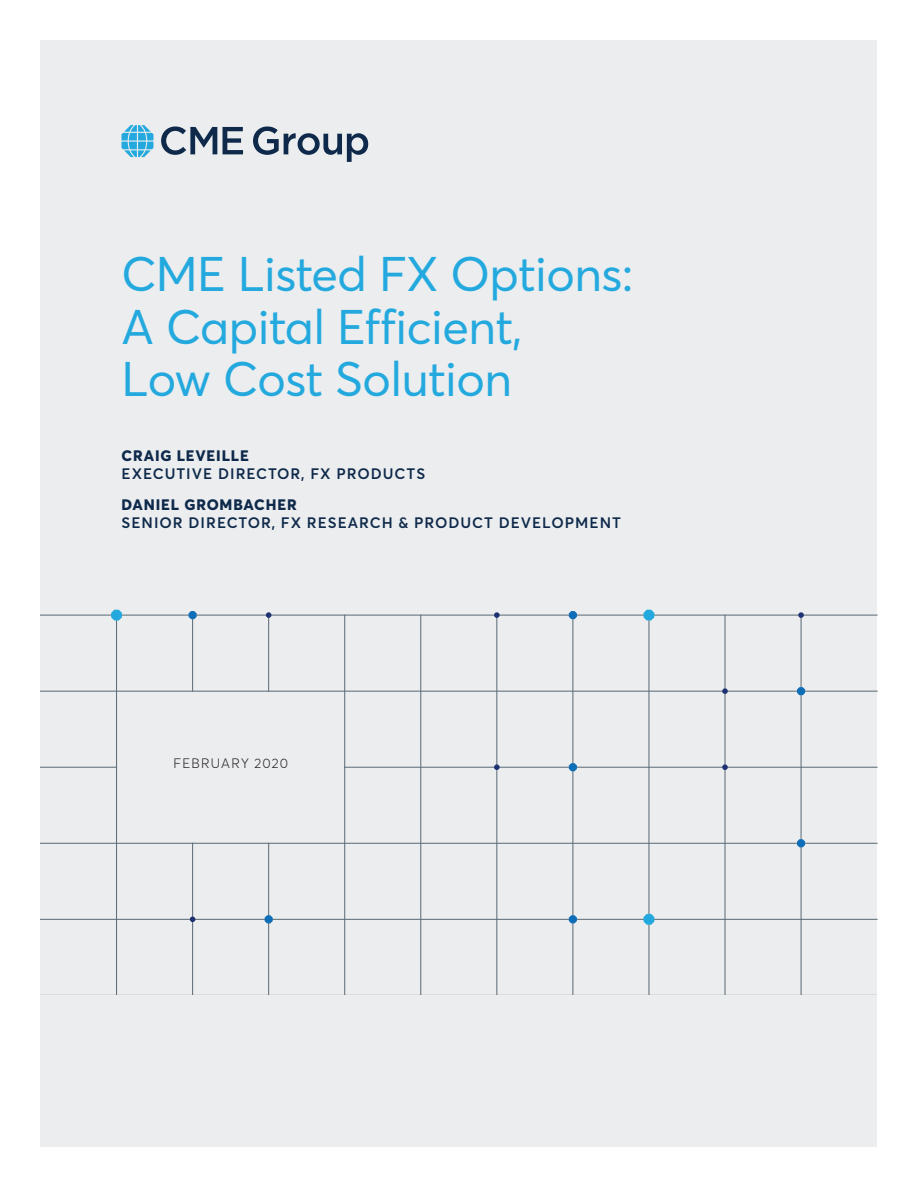
<style>
.page{position:relative;width:918px;height:1188px;background:#fff}
.page>*{position:absolute;margin:0;border:0;box-sizing:border-box;transform-origin:0 0}
.cover_TITLE_product{font:48px/52.5px "Averta";letter-spacing:-.01em;color:#24a9de}
.cover_SUBHEADER{font:600 15px "Averta";letter-spacing:.065em;color:#0e294a}
.cover_SUBHEADER-2{font:800 15px "Averta";letter-spacing:.06em;color:#0e294a}
.cover_MONTH{font:300 13.5px "Averta";letter-spacing:.085em;color:#231f20}
</style>
<div class="page">
<div style="left:40px;top:40px;width:838px;height:1108px;background:#ebedef"></div>
<hr style="left:41px;top:615px;width:836px;height:1px;background:#596973">
<hr style="left:41px;top:691px;width:836px;height:1px;background:#596973">
<hr style="left:345px;top:767px;width:532px;height:1px;background:#596973">
<hr style="left:41px;top:767px;width:76px;height:1px;background:#596973">
<hr style="left:41px;top:843px;width:836px;height:1px;background:#596973">
<hr style="left:41px;top:919px;width:836px;height:1px;background:#596973">
<hr style="left:41px;top:995px;width:836px;height:1px;background:#596973">
<hr style="left:573px;top:615px;width:1px;height:380px;background:#596973">
<hr style="left:497px;top:615px;width:1px;height:380px;background:#596973">
<hr style="left:421px;top:615px;width:1px;height:380px;background:#596973">
<hr style="left:344px;top:615px;width:1px;height:380px;background:#596973">
<hr style="left:801px;top:615px;width:1px;height:380px;background:#596973">
<hr style="left:725px;top:615px;width:1px;height:380px;background:#596973">
<hr style="left:649px;top:615px;width:1px;height:380px;background:#596973">
<hr style="left:268px;top:843px;width:1px;height:152px;background:#596973">
<hr style="left:268px;top:615px;width:1px;height:76px;background:#596973">
<hr style="left:192px;top:843px;width:1px;height:152px;background:#596973">
<hr style="left:192px;top:615px;width:1px;height:76px;background:#596973">
<hr style="left:116px;top:615px;width:1px;height:380px;background:#596973">
<svg style="left:798px;top:612px;width:6px;height:6px"></svg>
<svg style="left:797px;top:687px;width:8px;height:8px"></svg>
<svg style="left:494px;top:612px;width:6px;height:6px"></svg>
<svg style="left:569px;top:611px;width:8px;height:8px"></svg>
<svg style="left:644px;top:610px;width:10px;height:11px"></svg>
<svg style="left:644px;top:914px;width:10px;height:11px"></svg>
<svg style="left:722px;top:688px;width:6px;height:6px"></svg>
<svg style="left:722px;top:765px;width:6px;height:5px"></svg>
<svg style="left:494px;top:765px;width:6px;height:5px"></svg>
<svg style="left:569px;top:763px;width:8px;height:8px"></svg>
<svg style="left:569px;top:915px;width:8px;height:8px"></svg>
<svg style="left:797px;top:839px;width:8px;height:8px"></svg>
<svg style="left:111px;top:610px;width:11px;height:11px"></svg>
<svg style="left:266px;top:612px;width:5px;height:6px"></svg>
<svg style="left:189px;top:611px;width:8px;height:8px"></svg>
<svg style="left:190px;top:917px;width:5px;height:5px"></svg>
<svg style="left:265px;top:915px;width:8px;height:8px"></svg>
<svg style="left:161px;top:126px;width:56px;height:29px"></svg>
<svg style="left:223px;top:127px;width:20px;height:27px"></svg>
<svg style="left:253px;top:126px;width:115px;height:36px"></svg>
<svg style="left:122px;top:125px;width:31px;height:32px"></svg>
<p class="cover_TITLE_product" style="left:122px;top:246px;width:513px">CME Listed FX Options:<br>A Capital Efficient,<br>Low Cost Solution</p>
<p class="cover_SUBHEADER-2" style="left:122px;top:445px;width:129px">CRAIG LEVEILLE</p>
<p class="cover_SUBHEADER" style="left:122px;top:463px;width:305px">EXECUTIVE DIRECTOR, FX PRODUCTS</p>
<p class="cover_SUBHEADER-2" style="left:122px;top:494px;width:177px">DANIEL GROMBACHER</p>
<p class="cover_SUBHEADER" style="left:122px;top:512px;width:501px">SENIOR DIRECTOR, FX RESEARCH &amp; PRODUCT DEVELOPMENT</p>
<p class="cover_MONTH" style="left:173px;top:754px;width:116px">FEBRUARY 2020</p>
</div>
